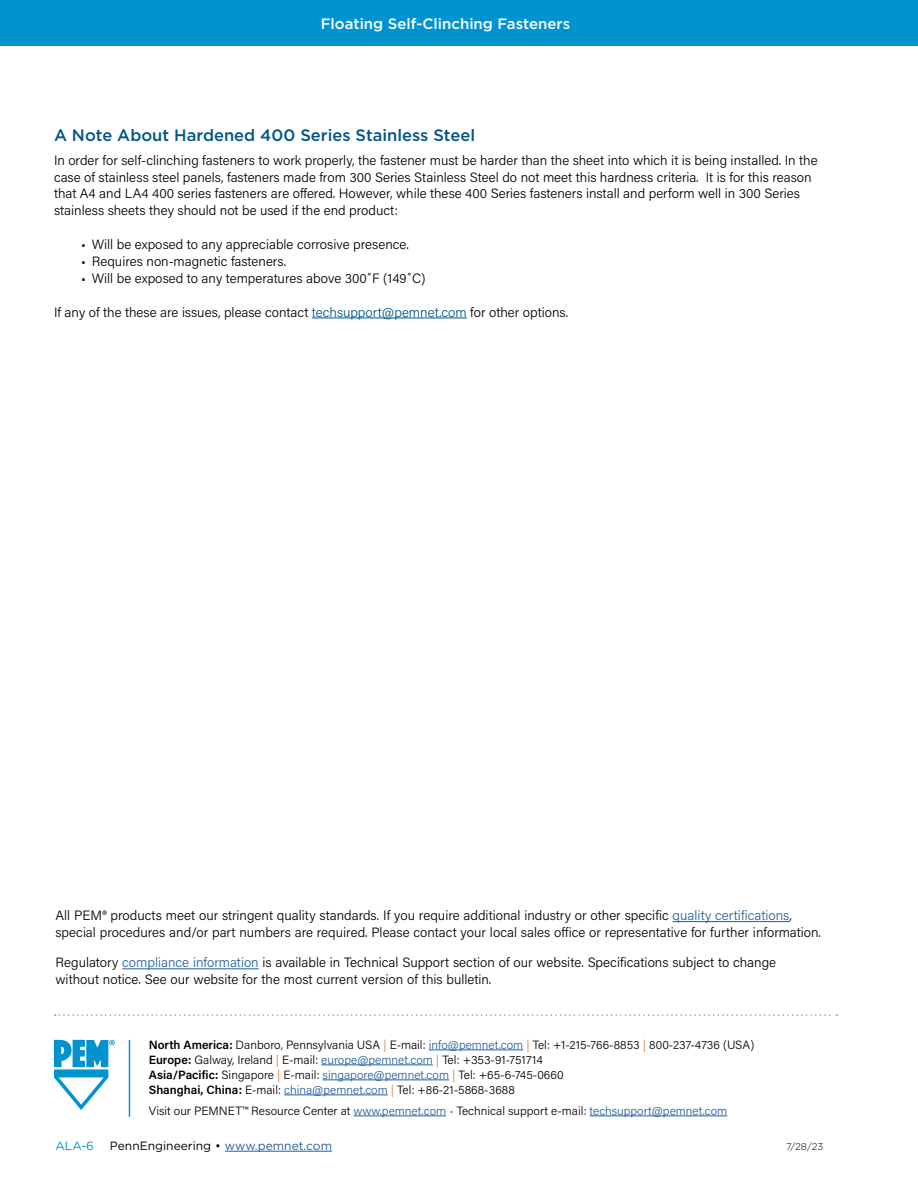
<style>
.page{position:relative;width:918px;height:1188px;background:#fff}
.page>*{position:absolute;margin:0;border:0;box-sizing:border-box;transform-origin:0 0}
.t1{font:500 16.5px "Gotham";color:#005589}
.t2{font:500 15px "Gotham";color:#fff}
.t3{font:300 13.5px/16.8px "Acumin Pro";color:#000}
.t4{font:300 12px/15px "Acumin Pro";color:#000}
.t5{font:12px "Gotham";color:#000}
.t6{font:12px "Gotham";color:#0093d0}
.t7{font:300 9.75px "Gotham";color:#000}
.s1{color:#005589}
.s2{color:#215e9e}
.s3{font-weight:600}
.s4{color:#d97c27}
</style>
<div class="page">
<hr style="left:312px;top:318px;width:155px;height:1px;background:#005589">
<div style="left:0;top:0;width:918px;height:46px;background:#0093d0"></div>
<svg style="left:54px;top:1040px;width:61px;height:70px"></svg>
<hr style="left:225px;top:1151px;width:107px;height:1px;background:#215e9e">
<hr style="left:129px;top:1040px;width:1px;height:77px;background:#0093d0">
<svg style="left:55px;top:1014px;width:782px;height:2px"></svg>
<hr style="left:673px;top:921px;width:117px;height:1px;background:#215e9e">
<hr style="left:122px;top:968px;width:137px;height:1px;background:#215e9e">
<hr style="left:429px;top:1050px;width:94px;height:1px;background:#215e9e">
<hr style="left:321px;top:1065px;width:112px;height:1px;background:#215e9e">
<hr style="left:323px;top:1080px;width:126px;height:1px;background:#215e9e">
<hr style="left:284px;top:1095px;width:104px;height:1px;background:#215e9e">
<hr style="left:354px;top:1116px;width:92px;height:1px;background:#215e9e">
<hr style="left:590px;top:1116px;width:137px;height:1px;background:#215e9e">
<p class="t2" style="left:321px;top:14px;width:251px">Floating Self-Clinching Fasteners</p>
<p class="t1" style="left:54px;top:124px;width:423px">A Note About Hardened 400 Series Stainless Steel</p>
<p class="t3" style="left:54px;top:151px;width:765px">In order for self-clinching fasteners to work properly, the fastener must be harder than the sheet into which it is being installed. In the case of stainless steel panels, fasteners made from 300 Series Stainless Steel do not meet this hardness criteria. It is for this reason that A4 and LA4 400 series fasteners are offered. However, while these 400 Series fasteners install and perform well in 300 Series stainless sheets they should not be used if the end product:</p>
<p class="t3" style="left:81px;top:235px;width:330px">• Will be exposed to any appreciable corrosive presence.</p>
<p class="t3" style="left:81px;top:252px;width:207px">• Requires non-magnetic fasteners.</p>
<p class="t3" style="left:81px;top:269px;width:346px">• Will be exposed to any temperatures above 300˚F (149˚C)</p>
<p class="t3" style="left:54px;top:303px;width:516px">If any of the these are issues, please contact <span class="s1">techsupport@pemnet.com</span> for other options.</p>
<p class="t3" style="left:55px;top:907px;width:767px">All PEM® products meet our stringent quality standards. If you require additional industry or other specific <span class="s2">quality certifications</span>, special procedures and/or part numbers are required. Please contact your local sales office or representative for further information.</p>
<p class="t3" style="left:56px;top:954px;width:722px">Regulatory <span class="s2">compliance information</span> is available in Technical Support section of our website. Specifications subject to change without notice. See our website for the most current version of this bulletin.</p>
<p class="t4" style="left:149px;top:1037px;width:607px"><span class="s3">North America:</span> Danboro, Pennsylvania USA <span class="s4">|</span> E-mail: <span class="s2">info@pemnet.com</span> <span class="s4">|</span> Tel: +1-215-766-8853 <span class="s4">|</span> 800-237-4736 (USA)<br><span class="s3">Europe:</span> Galway, Ireland <span class="s4">|</span> E-mail: <span class="s2">europe@pemnet.com</span> <span class="s4">|</span> Tel: +353-91-751714<br><span class="s3">Asia/Pacific:</span> Singapore <span class="s4">|</span> E-mail: <span class="s2">singapore@pemnet.com</span> <span class="s4">|</span> Tel: +65-6-745-0660<br><span class="s3">Shanghai, China:</span> E-mail: <span class="s2">china@pemnet.com</span> <span class="s4">|</span> Tel: +86-21-5868-3688</p>
<p class="t4" style="left:149px;top:1103px;width:580px">Visit our PEMNET™ Resource Center at <span class="s2">www.pemnet.com</span> <span class="s4">•</span> Technical support e-mail: <span class="s2">techsupport@pemnet.com</span></p>
<p class="t6" style="left:55px;top:1138px;width:40px">ALA-6</p>
<p class="t5" style="left:110px;top:1138px;width:224px">PennEngineering • <span class="s2">www.pemnet.com</span></p>
<p class="t7" style="left:786px;top:1140px;width:39px">7/28/23</p>
</div>
